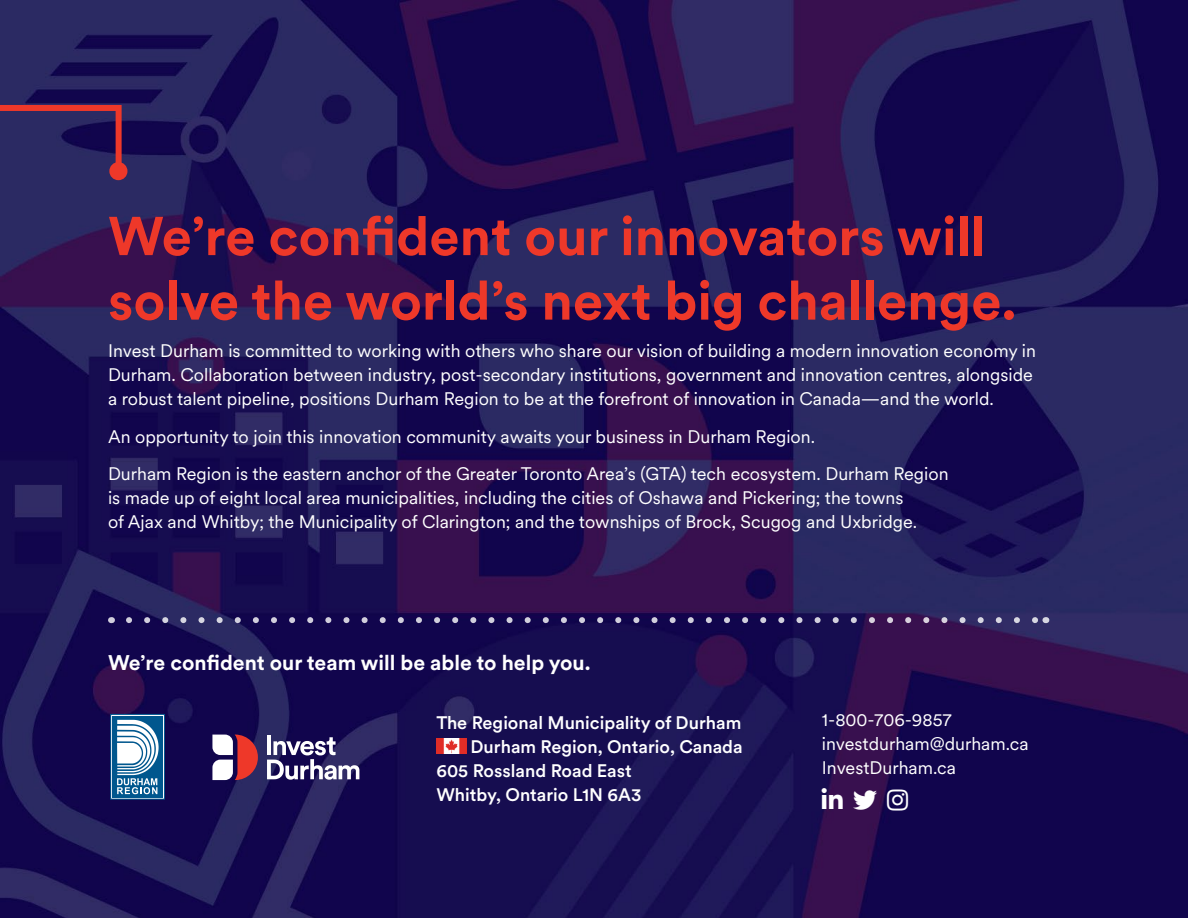
<style>
.page{position:relative;width:1188px;height:918px;background:#fff}
.page>*{position:absolute;margin:0;border:0;box-sizing:border-box;transform-origin:0 0}
.H4_-_Story_Heading{font:700 54px/64.5px "Circular XX";color:#ee3829}
.Body{font:700 21px "Circular XX";color:#fff}
.Body-2{font:18px/24px "Circular XX";color:#fff}
.Body-3{font:500 18px "Circular XX";color:#fff}
</style>
<div class="page">
<img style="left:0;top:0;width:1188px;height:918px">
<svg style="left:0;top:102px;width:125px;height:74px;background:#3c2558"></svg>
<div style="left:112px;top:164px;width:13px;height:14px;background:#ee3829;border-radius:50%"></div>
<div style="left:109px;top:162px;width:18px;height:18px;border:4px solid #ee3829;border-radius:50%"></div>
<svg style="left:129px;top:617px;width:907px;height:6px;background:#483e74"></svg>
<img style="left:436px;top:738px;width:30px;height:15px">
<div style="left:110px;top:714px;width:55px;height:86px;border:1px solid #00578e"></div>
<div style="left:112px;top:716px;width:51px;height:82px;background:#00578e"></div>
<svg style="left:117px;top:720px;width:42px;height:74px"></svg>
<svg style="left:212px;top:735px;width:46px;height:45px"></svg>
<hr style="left:267px;top:735px;width:4px;height:20px;background:#fff">
<svg style="left:267px;top:737px;width:92px;height:43px"></svg>
<svg style="left:822px;top:788px;width:21px;height:20px"></svg>
<svg style="left:853px;top:790px;width:24px;height:19px"></svg>
<svg style="left:887px;top:789px;width:21px;height:21px"></svg>
<h4 class="H4_-_Story_Heading" style="left:108px;top:202px;width:910px">We’re confident our innovators will solve the world’s next big challenge.</h4>
<p class="Body-2" style="left:108px;top:338px;width:930px">Invest Durham is committed to working with others who share our vision of building a modern innovation economy in<br>Durham. Collaboration between industry, post-secondary institutions, government and innovation centres, alongside a robust talent pipeline, positions Durham Region to be at the forefront of innovation in Canada—and the world.</p>
<p class="Body-2" style="left:108px;top:424px;width:709px">An opportunity to join this innovation community awaits your business in Durham Region.</p>
<p class="Body-2" style="left:108px;top:461px;width:842px">Durham Region is the eastern anchor of the Greater Toronto Area’s (GTA) tech ecosystem. Durham Region is made up of eight local area municipalities, including the cities of Oshawa and Pickering; the towns<br>of Ajax and Whitby; the Municipality of Clarington; and the townships of Brock, Scugog and Uxbridge.</p>
<p class="Body" style="left:108px;top:648px;width:484px">We’re confident our team will be able to help you.</p>
<p class="Body-3" style="left:436px;top:711px;width:306px">The Regional Municipality of Durham</p>
<p class="Body-3" style="left:471px;top:735px;width:274px">Durham Region, Ontario, Canada</p>
<p class="Body-3" style="left:436px;top:759px;width:197px">605 Rossland Road East</p>
<p class="Body-3" style="left:436px;top:783px;width:206px">Whitby, Ontario L1N 6A3</p>
<p class="Body-2" style="left:822px;top:707px;width:208px">1-800-706-9857 investdurham@durham.ca<br>InvestDurham.ca</p>
</div>
